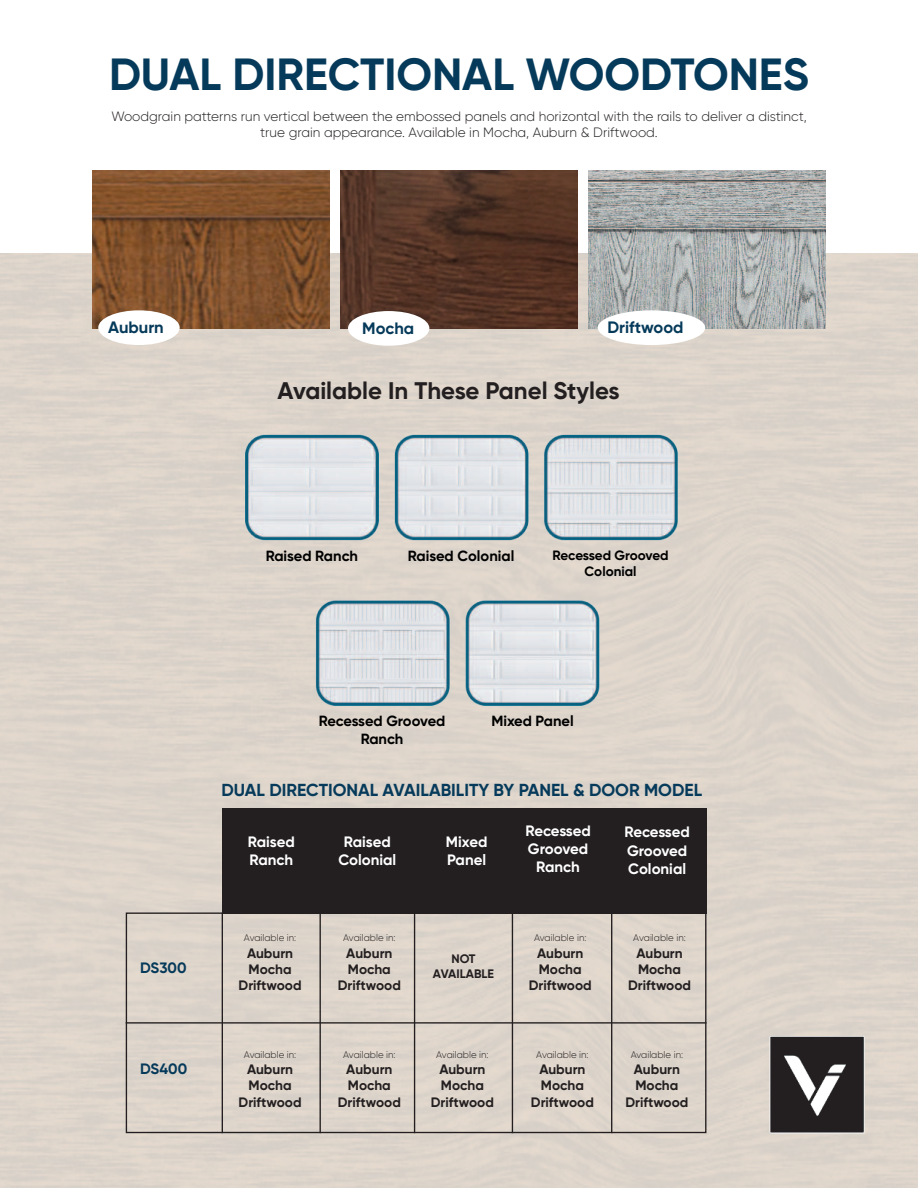
<style>
.page{position:relative;width:918px;height:1188px;background:#fff}
.page>*{position:absolute;margin:0;border:0;box-sizing:border-box;transform-origin:0 0}
.t1{font:700 45px "Gilroy";color:#063a5a}
.t2{font:700 24px "Gilroy";color:#231f20}
.t3{font:700 17.4px "Gilroy";color:#063a5a}
.t4{font:700 16.5px "Gilroy";color:#063a5a}
.t5{font:700 15px/18px "Gilroy";letter-spacing:-.005em;color:#fff}
.t6{font:700 15px "Gilroy";color:#063a5a}
.t7{font:700 14.7px/17.7px "Gilroy";letter-spacing:-.005em;color:#000;text-align:center}
.t8{font:700 13.65px/16.4px "Gilroy";color:#231f20;text-align:center}
.t9{font:300 13.5px/16.2px "Gilroy";color:#231f20;text-align:center}
.t10{font:700 13.5px/16.2px "Gilroy";letter-spacing:-.005em;color:#000;text-align:center}
.t11{font:700 12.3px/14.7px "Gilroy";color:#231f20;text-align:center}
.t12{font:300 9.6px "Gilroy";color:#231f20}
</style>
<div class="page">
<div style="left:0;top:254px;width:918px;height:934px;background:#ddd4cb"></div>
<div style="left:126px;top:912px;width:580px;height:221px;border:1px solid #231f20"></div>
<hr style="left:126px;top:1022px;width:580px;height:2px;background:#231f20">
<div style="left:222px;top:808px;width:484px;height:105px;background:#231f20"></div>
<hr style="left:222px;top:912px;width:1px;height:221px;background:#231f20">
<hr style="left:320px;top:910px;width:1px;height:223px;background:#231f20">
<hr style="left:414px;top:913px;width:1px;height:220px;background:#231f20">
<hr style="left:512px;top:910px;width:1px;height:223px;background:#231f20">
<hr style="left:611px;top:910px;width:1px;height:223px;background:#231f20">
<img style="left:92px;top:170px;width:237px;height:158px">
<img style="left:341px;top:170px;width:236px;height:158px">
<img style="left:589px;top:170px;width:237px;height:158px">
<div style="left:98px;top:310px;width:82px;height:35px;background:#fff;border-radius:50%"></div>
<div style="left:348px;top:311px;width:81px;height:35px;background:#fff;border-radius:50%"></div>
<div style="left:598px;top:310px;width:107px;height:35px;background:#fff;border-radius:50%"></div>
<img style="left:768px;top:1036px;width:97px;height:98px">
<img style="left:241px;top:427px;width:436px;height:287px">
<h1 class="t1" style="left:109px;top:57px;width:702px">DUAL DIRECTIONAL WOODTONES</h1>
<p class="t9" style="left:111px;top:109px;width:697px">Woodgrain patterns run vertical between the embossed panels and horizontal with the rails to deliver a distinct, true grain appearance. Available in Mocha, Auburn &amp; Driftwood.</p>
<p class="t4" style="left:108px;top:321px;width:57px">Auburn</p>
<p class="t4" style="left:362px;top:322px;width:53px">Mocha</p>
<p class="t4" style="left:608px;top:321px;width:78px">Driftwood</p>
<h2 class="t2" style="left:277px;top:382px;width:344px">Available In These Panel Styles</h2>
<p class="t7" style="left:266px;top:548px;width:94px">Raised Ranch</p>
<p class="t7" style="left:408px;top:548px;width:108px">Raised Colonial</p>
<p class="t10" style="left:553px;top:548px;width:118px">Recessed Grooved<br>Colonial</p>
<p class="t7" style="left:319px;top:713px;width:128px">Recessed Grooved<br>Ranch</p>
<p class="t7" style="left:491px;top:713px;width:84px">Mixed Panel</p>
<p class="t6" style="left:140px;top:962px;width:48px">DS300</p>
<p class="t6" style="left:140px;top:1063px;width:48px">DS400</p>
<p class="t3" style="left:222px;top:783px;width:482px">DUAL DIRECTIONAL AVAILABILITY BY PANEL &amp; DOOR MODEL</p>
<p class="t5" style="left:338px;top:834px;width:59px;text-align:center">Raised<br>Colonial</p>
<p class="t5" style="left:446px;top:834px;width:43px">Mixed<br>Panel</p>
<p class="t5" style="left:525px;top:823px;width:67px;text-align:center">Recessed<br>Grooved<br>Ranch</p>
<p class="t5" style="left:625px;top:825px;width:67px">Recessed<br>Grooved<br>Colonial</p>
<p class="t5" style="left:248px;top:834px;width:48px">Raised<br>Ranch</p>
<p class="t12" style="left:244px;top:934px;width:54px">Available in:</p>
<p class="t8" style="left:239px;top:946px;width:64px">Auburn<br>Mocha<br>Driftwood</p>
<p class="t12" style="left:244px;top:1051px;width:54px">Available in:</p>
<p class="t8" style="left:239px;top:1062px;width:64px">Auburn<br>Mocha<br>Driftwood</p>
<p class="t12" style="left:343px;top:934px;width:54px">Available in:</p>
<p class="t8" style="left:338px;top:946px;width:64px">Auburn<br>Mocha<br>Driftwood</p>
<p class="t12" style="left:343px;top:1051px;width:54px">Available in:</p>
<p class="t8" style="left:338px;top:1062px;width:64px">Auburn<br>Mocha<br>Driftwood</p>
<p class="t11" style="left:433px;top:952px;width:63px">NOT<br>AVAILABLE</p>
<p class="t12" style="left:436px;top:1051px;width:54px">Available in:</p>
<p class="t8" style="left:431px;top:1062px;width:64px">Auburn<br>Mocha<br>Driftwood</p>
<p class="t12" style="left:534px;top:934px;width:54px">Available in:</p>
<p class="t8" style="left:529px;top:946px;width:64px">Auburn<br>Mocha<br>Driftwood</p>
<p class="t12" style="left:536px;top:1051px;width:54px">Available in:</p>
<p class="t8" style="left:531px;top:1062px;width:64px">Auburn<br>Mocha<br>Driftwood</p>
<p class="t12" style="left:633px;top:934px;width:54px">Available in:</p>
<p class="t8" style="left:628px;top:946px;width:64px">Auburn<br>Mocha<br>Driftwood</p>
<p class="t12" style="left:631px;top:1051px;width:54px">Available in:</p>
<p class="t8" style="left:625px;top:1062px;width:64px">Auburn<br>Mocha<br>Driftwood</p>
</div>
